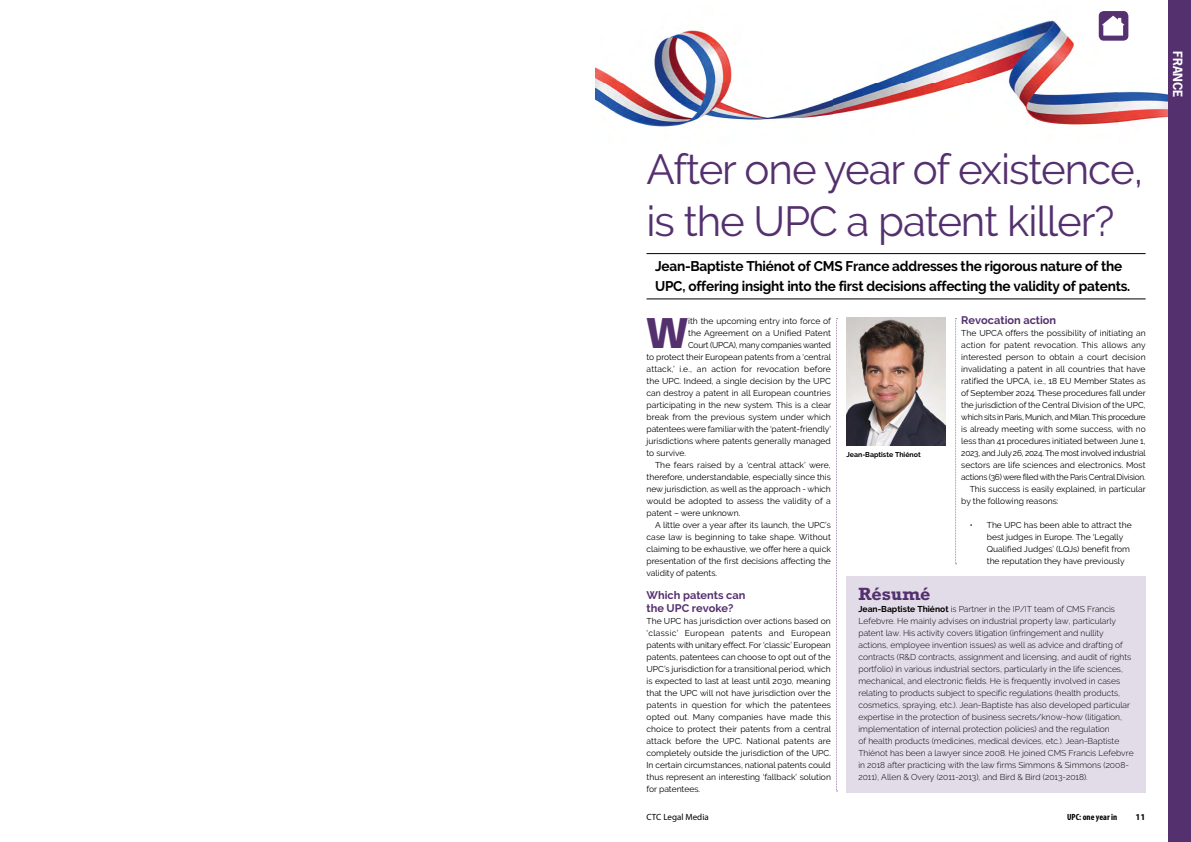
<style>
.page{position:relative;width:1191px;height:842px;background:#fff}
.page>*{position:absolute;margin:0;border:0;box-sizing:border-box;transform-origin:0 0}
.t1{font:900 42.9px "Frutiger LT Std";color:#55306f}
.t2{font:42px/52px "Raleway";letter-spacing:-.025em;color:#55306f}
.t3{font:700 18px "Rockwell Std";color:#55306f}
.t4{font:700 14px/20px "Raleway";letter-spacing:-.015em;color:#000}
.t5{font:700 12px "News Gothic Std";color:#fff}
.t6{font:700 11px/13px "Raleway";color:#55306f}
.t7{font:9px "Myriad Pro";color:#000}
.t8{font:700 condensed 9px "Myriad Pro";color:#000}
.t9{font:700 9px "Myriad Pro";color:#000}
.t10{font:8.5px/12px "Raleway";color:#000;text-align:justify}
.t11{font:300 8.5px/12px "Raleway";color:#000}
.t12{font:8.5px "Raleway";letter-spacing:-.025em;color:#000}
.t13{font:8.5px "Raleway";letter-spacing:-.03em;color:#000}
.t14{font:8.5px "Raleway";letter-spacing:.02em;color:#000}
.t15{font:8.5px "Raleway";letter-spacing:-.02em;color:#000}
.t16{font:700 7px "Raleway";color:#000}
.s1{font-weight:700}
</style>
<div class="page">
<img style="left:595px;top:14px;width:573px;height:113px">
<div style="left:1168px;top:0;width:23px;height:842px;background:#55306f"></div>
<svg style="left:955px;top:318px;width:1px;height:246px"></svg>
<svg style="left:836px;top:318px;width:1px;height:474px"></svg>
<div style="left:846px;top:576px;width:299px;height:216px;background:#e2dce8"></div>
<img style="left:846px;top:317px;width:99px;height:128px">
<hr style="left:646px;top:253px;width:499px;height:1px;background:#000">
<hr style="left:646px;top:299px;width:499px;height:1px;background:#000">
<svg style="left:1098px;top:11px;width:30px;height:30px"></svg>
<h2 class="t2" style="left:646px;top:143px;width:498px">After one year of existence, is the UPC a patent killer?</h2>
<h3 class="t4" style="left:655px;top:256px;width:477px">Jean-Baptiste Thiénot of CMS France addresses the rigorous nature of the<br>UPC, offering insight into the first decisions affecting the validity of patents.</h3>
<h1 class="t1" style="left:646px;top:307px;width:43px">W</h1>
<p class="t10" style="left:688px;top:315px;width:144px">ith the upcoming entry into force of</p>
<p class="t10" style="left:688px;top:327px;width:144px">the Agreement on a Unified Patent</p>
<p class="t15" style="left:688px;top:340px;width:144px">Court (UPCA), many companies wanted</p>
<p class="t10" style="left:646px;top:351px;width:186px">to protect their European patents from a ‘central</p>
<p class="t14" style="left:646px;top:364px;width:186px">attack,’ i.e., an action for revocation before</p>
<p class="t10" style="left:646px;top:375px;width:186px">the UPC. Indeed, a single decision by the UPC</p>
<p class="t10" style="left:646px;top:387px;width:186px">can destroy a patent in all European countries</p>
<p class="t10" style="left:646px;top:399px;width:186px">participating in the new system. This is a clear</p>
<p class="t10" style="left:646px;top:411px;width:186px">break from the previous system under which</p>
<p class="t10" style="left:646px;top:423px;width:186px">patentees were familiar with the ‘patent-friendly’</p>
<p class="t10" style="left:646px;top:435px;width:186px">jurisdictions where patents generally managed</p>
<p class="t10" style="left:646px;top:447px;width:41px">to survive.</p>
<p class="t10" style="left:655px;top:459px;width:177px">The fears raised by a ‘central attack’ were,</p>
<p class="t10" style="left:646px;top:471px;width:186px">therefore, understandable, especially since this</p>
<p class="t10" style="left:646px;top:483px;width:186px">new jurisdiction, as well as the approach - which</p>
<p class="t10" style="left:646px;top:495px;width:186px">would be adopted to assess the validity of a</p>
<p class="t10" style="left:646px;top:507px;width:95px">patent – were unknown.</p>
<p class="t10" style="left:655px;top:519px;width:177px">A little over a year after its launch, the UPC’s</p>
<p class="t10" style="left:646px;top:531px;width:186px">case law is beginning to take shape. Without</p>
<p class="t10" style="left:646px;top:543px;width:186px">claiming to be exhaustive, we offer here a quick</p>
<p class="t10" style="left:646px;top:555px;width:186px">presentation of the first decisions affecting the</p>
<p class="t10" style="left:646px;top:567px;width:72px">validity of patents.</p>
<p class="t6" style="left:646px;top:589px;width:100px">Which patents can the UPC revoke?</p>
<p class="t10" style="left:646px;top:615px;width:186px">The UPC has jurisdiction over actions based on ‘classic’ European patents and European patents with unitary effect. For ‘classic’ European patents, patentees can choose to opt out of the UPC’s jurisdiction for a transitional period, which is expected to last at least until 2030, meaning that the UPC will not have jurisdiction over the patents in question for which the patentees opted out. Many companies have made this choice to protect their patents from a central attack before the UPC. National patents are completely outside the jurisdiction of the UPC.<br>In certain circumstances, national patents could thus represent an interesting ‘fallback’ solution for patentees.</p>
<p class="t16" style="left:846px;top:451px;width:76px">Jean-Baptiste Thiénot</p>
<p class="t6" style="left:961px;top:314px;width:96px">Revocation action</p>
<p class="t10" style="left:961px;top:327px;width:186px">The UPCA offers the possibility of initiating an</p>
<p class="t10" style="left:961px;top:339px;width:186px">action for patent revocation. This allows any</p>
<p class="t10" style="left:961px;top:351px;width:186px">interested person to obtain a court decision</p>
<p class="t10" style="left:961px;top:363px;width:186px">invalidating a patent in all countries that have</p>
<p class="t10" style="left:961px;top:375px;width:186px">ratified the UPCA, i.e., 18 EU Member States as</p>
<p class="t10" style="left:961px;top:387px;width:186px">of September 2024. These procedures fall under</p>
<p class="t10" style="left:961px;top:399px;width:186px">the jurisdiction of the Central Division of the UPC,</p>
<p class="t13" style="left:961px;top:412px;width:186px">which sits in Paris, Munich, and Milan. This procedure</p>
<p class="t10" style="left:961px;top:423px;width:186px">is already meeting with some success, with no</p>
<p class="t10" style="left:961px;top:435px;width:186px">less than 41 procedures initiated between June 1,</p>
<p class="t12" style="left:961px;top:448px;width:186px">2023, and July 26, 2024. The most involved industrial</p>
<p class="t10" style="left:961px;top:459px;width:186px">sectors are life sciences and electronics. Most</p>
<p class="t12" style="left:961px;top:472px;width:186px">actions (36) were filed with the Paris Central Division.</p>
<p class="t10" style="left:969px;top:483px;width:178px">This success is easily explained, in particular</p>
<p class="t10" style="left:961px;top:495px;width:99px">by the following reasons:</p>
<p class="t10" style="left:986px;top:519px;width:146px;text-align:left;text-indent:-17px">• The UPC has been able to attract the best judges in Europe. The ‘Legally Qualified Judges’ (LQJs) benefit from the reputation they have previously</p>
<h3 class="t3" style="left:858px;top:583px;width:73px">Résumé</h3>
<p class="t11" style="left:858px;top:603px;width:277px"><span class="s1">Jean-Baptiste Thiénot</span> is Partner in the IP/IT team of CMS Francis Lefebvre. He mainly advises on industrial property law, particularly patent law. His activity covers litigation (infringement and nullity actions, employee invention issues) as well as advice and drafting of contracts (R&amp;D contracts, assignment and licensing, and audit of rights portfolio) in various industrial sectors, particularly in the life sciences, mechanical, and electronic fields. He is frequently involved in cases relating to products subject to specific regulations (health products, cosmetics, spraying, etc.). Jean-Baptiste has also developed particular expertise in the protection of business secrets/know-how (litigation, implementation of internal protection policies) and the regulation<br>of health products (medicines, medical devices, etc.). Jean-Baptiste Thiénot has been a lawyer since 2008. He joined CMS Francis Lefebvre in 2018 after practicing with the law firms Simmons &amp; Simmons (2008- 2011), Allen &amp; Overy (2011-2013), and Bird &amp; Bird (2013-2018).</p>
<p class="t7" style="left:646px;top:811px;width:64px">CTC Legal Media</p>
<p class="t8" style="left:1067px;top:811px;width:52px">UPC: one year in</p>
<p class="t9" style="left:1135px;top:811px;width:11px">11</p>
<h3 class="t5" style="left:1185px;top:51px;width:48px;rotate:90deg">FRANCE</h3>
</div>
